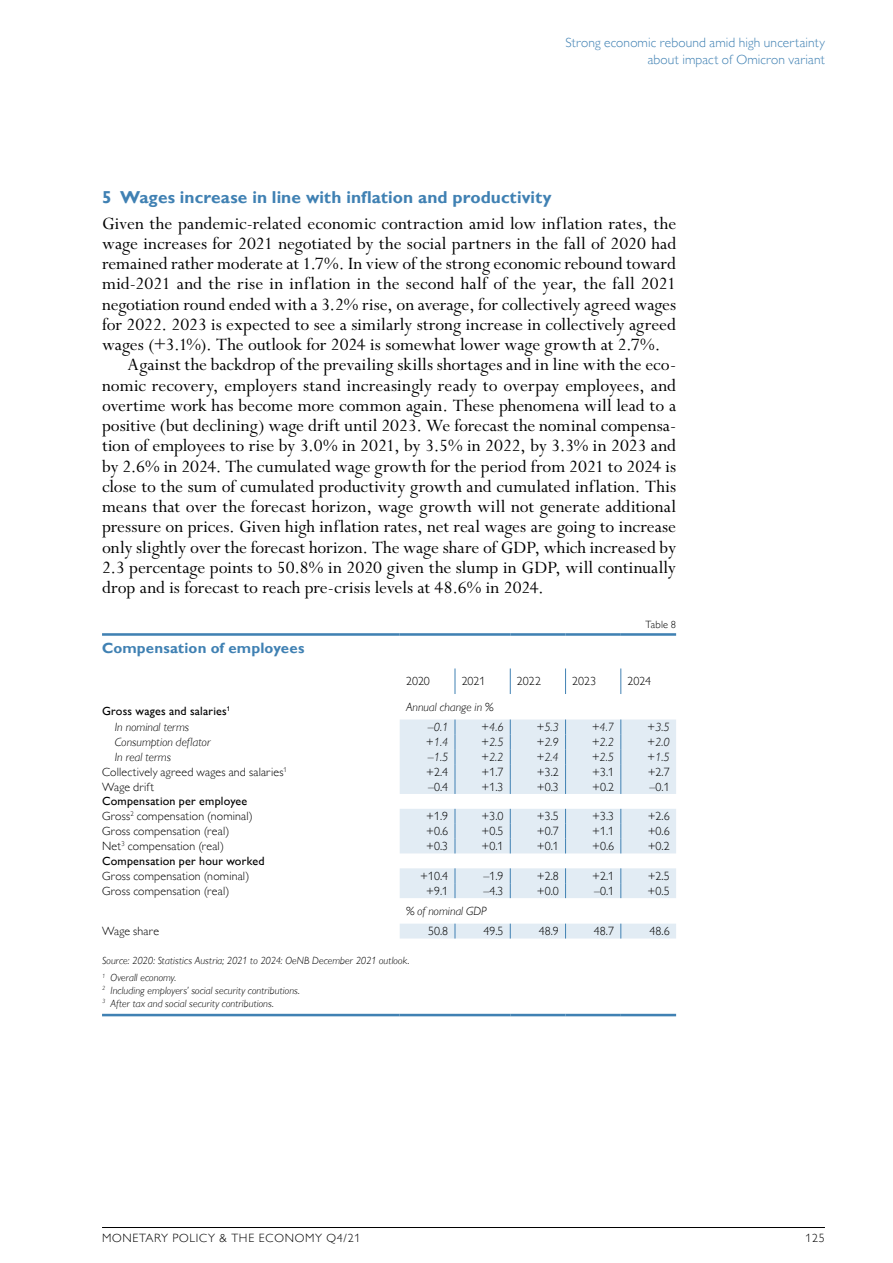
<style>
.page{position:relative;width:893px;height:1263px;background:#fff}
.page>*{position:absolute;margin:0;border:0;box-sizing:border-box;transform-origin:0 0}
.t1{font:19.5px "Perpetua Std";color:#000}
.t2{font:700 17.25px "Gill Sans MT Pro";letter-spacing:.005em;color:#4081b3}
.t3{font:700 15px "Gill Sans MT Pro";letter-spacing:.01em;color:#4081b3}
.t4{font:300 13.5px/16.5px "Gill Sans MT Pro";letter-spacing:.01em;color:#4081b3;text-align:right}
.t5{font:300 12px/14.9px "Gill Sans MT Pro";letter-spacing:.015em;color:#000}
.t6{font:italic 300 12px "Gill Sans MT Pro";letter-spacing:.005em;color:#000}
.t7{font:500 12px "Gill Sans MT Pro";letter-spacing:.02em;color:#000}
.t8{font:300 12px "Gill Sans MT Pro";letter-spacing:.06em;color:#000}
.t9{font:italic 300 10.5px/17px "Gill Sans MT Pro";letter-spacing:.01em;color:#000}
.t10{font:300 10.5px "Gill Sans MT Pro";letter-spacing:.02em;color:#000}
.s1{font-weight:500}
</style>
<div class="page">
<hr style="left:102px;top:1227px;width:723px;height:1px;background:#000">
<svg style="left:400px;top:719px;width:276px;height:219px;fill:#e2ecf4"></svg>
<hr style="left:102px;top:633px;width:298px;height:3px;background:#4081b3">
<hr style="left:400px;top:633px;width:55px;height:3px;background:#4081b3">
<hr style="left:455px;top:633px;width:55px;height:3px;background:#4081b3">
<hr style="left:510px;top:633px;width:56px;height:3px;background:#4081b3">
<hr style="left:566px;top:633px;width:55px;height:3px;background:#4081b3">
<hr style="left:621px;top:633px;width:55px;height:3px;background:#4081b3">
<svg style="left:455px;top:668px;width:1px;height:26px"></svg>
<svg style="left:510px;top:668px;width:1px;height:26px"></svg>
<svg style="left:565px;top:668px;width:1px;height:26px"></svg>
<svg style="left:620px;top:668px;width:1px;height:26px"></svg>
<svg style="left:455px;top:719px;width:1px;height:75px"></svg>
<svg style="left:510px;top:719px;width:1px;height:75px"></svg>
<svg style="left:565px;top:719px;width:1px;height:75px"></svg>
<svg style="left:620px;top:719px;width:1px;height:75px"></svg>
<svg style="left:455px;top:809px;width:1px;height:44px"></svg>
<svg style="left:510px;top:809px;width:1px;height:44px"></svg>
<svg style="left:565px;top:809px;width:1px;height:44px"></svg>
<svg style="left:620px;top:809px;width:1px;height:44px"></svg>
<svg style="left:455px;top:868px;width:1px;height:30px"></svg>
<svg style="left:510px;top:868px;width:1px;height:30px"></svg>
<svg style="left:565px;top:868px;width:1px;height:30px"></svg>
<svg style="left:620px;top:868px;width:1px;height:30px"></svg>
<svg style="left:455px;top:924px;width:1px;height:14px"></svg>
<svg style="left:510px;top:924px;width:1px;height:14px"></svg>
<svg style="left:565px;top:924px;width:1px;height:14px"></svg>
<svg style="left:620px;top:924px;width:1px;height:14px"></svg>
<hr style="left:102px;top:1014px;width:298px;height:2px;background:#4081b3">
<hr style="left:400px;top:1014px;width:55px;height:2px;background:#4081b3">
<hr style="left:455px;top:1014px;width:55px;height:2px;background:#4081b3">
<hr style="left:510px;top:1014px;width:56px;height:2px;background:#4081b3">
<hr style="left:566px;top:1014px;width:55px;height:2px;background:#4081b3">
<hr style="left:621px;top:1014px;width:55px;height:2px;background:#4081b3">
<p class="t4" style="left:566px;top:34px;width:261px">Strong economic rebound amid high uncertainty about impact of Omicron variant</p>
<p class="t2" style="left:102px;top:186px;width:451px">5 Wages increase in line with inflation and productivity</p>
<p class="t1" style="left:102px;top:213px;width:576px">Given the pandemic-related economic contraction amid low inflation rates, the</p>
<p class="t1" style="left:102px;top:233px;width:576px">wage increases for 2021 negotiated by the social partners in the fall of 2020 had</p>
<p class="t1" style="left:102px;top:253px;width:576px">remained rather moderate at 1.7%. In view of the strong economic rebound toward</p>
<p class="t1" style="left:102px;top:274px;width:575px">mid-2021 and the rise in inflation in the second half of the year, the fall 2021</p>
<p class="t1" style="left:102px;top:294px;width:576px">negotiation round ended with a 3.2% rise, on average, for collectively agreed wages</p>
<p class="t1" style="left:102px;top:314px;width:575px">for 2022. 2023 is expected to see a similarly strong increase in collectively agreed</p>
<p class="t1" style="left:102px;top:334px;width:560px">wages (+3.1%). The outlook for 2024 is somewhat lower wage growth at 2.7%.</p>
<p class="t1" style="left:128px;top:355px;width:550px">Against the backdrop of the prevailing skills shortages and in line with the eco-</p>
<p class="t1" style="left:102px;top:375px;width:576px">nomic recovery, employers stand increasingly ready to overpay employees, and</p>
<p class="t1" style="left:102px;top:395px;width:576px">overtime work has become more common again. These phenomena will lead to a</p>
<p class="t1" style="left:102px;top:415px;width:576px">positive (but declining) wage drift until 2023. We forecast the nominal compensa-</p>
<p class="t1" style="left:102px;top:436px;width:576px">tion of employees to rise by 3.0% in 2021, by 3.5% in 2022, by 3.3% in 2023 and</p>
<p class="t1" style="left:102px;top:456px;width:576px">by 2.6% in 2024. The cumulated wage growth for the period from 2021 to 2024 is</p>
<p class="t1" style="left:102px;top:476px;width:576px">close to the sum of cumulated productivity growth and cumulated inflation. This</p>
<p class="t1" style="left:102px;top:496px;width:575px">means that over the forecast horizon, wage growth will not generate additional</p>
<p class="t1" style="left:102px;top:516px;width:576px">pressure on prices. Given high inflation rates, net real wages are going to increase</p>
<p class="t1" style="left:102px;top:537px;width:576px">only slightly over the forecast horizon. The wage share of GDP, which increased by</p>
<p class="t1" style="left:102px;top:557px;width:576px">2.3 percentage points to 50.8% in 2020 given the slump in GDP, will continually</p>
<p class="t1" style="left:102px;top:577px;width:443px">drop and is forecast to reach pre-crisis levels at 48.6% in 2024.</p>
<p class="t10" style="left:645px;top:618px;width:32px">Table 8</p>
<p class="t3" style="left:102px;top:639px;width:204px">Compensation of employees</p>
<p class="t5" style="left:406px;top:674px;width:25px">2020</p>
<p class="t5" style="left:462px;top:674px;width:25px">2021</p>
<p class="t5" style="left:517px;top:674px;width:26px">2022</p>
<p class="t5" style="left:572px;top:674px;width:26px">2023</p>
<p class="t5" style="left:627px;top:674px;width:25px">2024</p>
<p class="t7" style="left:102px;top:704px;width:130px">Gross wages and salaries<sup>1</sup></p>
<p class="t6" style="left:406px;top:700px;width:89px">Annual change in %</p>
<p class="t6" style="left:115px;top:720px;width:76px">In nominal terms</p>
<p class="t6" style="left:428px;top:720px;width:22px">–0.1</p>
<p class="t6" style="left:481px;top:720px;width:24px">+4.6</p>
<p class="t6" style="left:536px;top:720px;width:24px">+5.3</p>
<p class="t6" style="left:592px;top:720px;width:24px">+4.7</p>
<p class="t6" style="left:647px;top:720px;width:24px">+3.5</p>
<p class="t6" style="left:115px;top:735px;width:97px">Consumption deflator</p>
<p class="t6" style="left:426px;top:735px;width:24px">+1.4</p>
<p class="t6" style="left:481px;top:735px;width:24px">+2.5</p>
<p class="t6" style="left:536px;top:735px;width:24px">+2.9</p>
<p class="t6" style="left:592px;top:735px;width:24px">+2.2</p>
<p class="t6" style="left:647px;top:735px;width:24px">+2.0</p>
<p class="t6" style="left:115px;top:749px;width:58px">In real terms</p>
<p class="t6" style="left:428px;top:749px;width:22px">–1.5</p>
<p class="t6" style="left:481px;top:749px;width:24px">+2.2</p>
<p class="t6" style="left:536px;top:749px;width:24px">+2.4</p>
<p class="t6" style="left:592px;top:749px;width:24px">+2.5</p>
<p class="t6" style="left:647px;top:749px;width:24px">+1.5</p>
<p class="t5" style="left:102px;top:764px;width:186px">Collectively agreed wages and salaries<sup>1</sup></p>
<p class="t5" style="left:426px;top:764px;width:24px">+2.4</p>
<p class="t5" style="left:482px;top:764px;width:24px">+1.7</p>
<p class="t5" style="left:537px;top:764px;width:24px">+3.2</p>
<p class="t5" style="left:592px;top:764px;width:24px">+3.1</p>
<p class="t5" style="left:648px;top:764px;width:24px">+2.7</p>
<p class="t5" style="left:102px;top:779px;width:54px">Wage drift</p>
<p class="t5" style="left:428px;top:779px;width:22px">–0.4</p>
<p class="t5" style="left:481px;top:779px;width:24px">+1.3</p>
<p class="t5" style="left:537px;top:779px;width:24px">+0.3</p>
<p class="t5" style="left:592px;top:779px;width:24px">+0.2</p>
<p class="t5" style="left:650px;top:779px;width:22px">–0.1</p>
<p class="t5" style="left:102px;top:794px;width:152px"><span class="s1">Compensation per employee<br></span>Gross<sup>2</sup> compensation (nominal)</p>
<p class="t5" style="left:426px;top:809px;width:24px">+1.9</p>
<p class="t5" style="left:482px;top:809px;width:24px">+3.0</p>
<p class="t5" style="left:537px;top:809px;width:24px">+3.5</p>
<p class="t5" style="left:592px;top:809px;width:24px">+3.3</p>
<p class="t5" style="left:648px;top:809px;width:24px">+2.6</p>
<p class="t5" style="left:102px;top:823px;width:129px">Gross compensation (real)</p>
<p class="t5" style="left:426px;top:823px;width:24px">+0.6</p>
<p class="t5" style="left:481px;top:823px;width:24px">+0.5</p>
<p class="t5" style="left:537px;top:823px;width:24px">+0.7</p>
<p class="t5" style="left:592px;top:823px;width:24px">+1.1</p>
<p class="t5" style="left:648px;top:823px;width:24px">+0.6</p>
<p class="t5" style="left:102px;top:838px;width:124px">Net<sup>3</sup> compensation (real)</p>
<p class="t5" style="left:426px;top:838px;width:24px">+0.3</p>
<p class="t5" style="left:482px;top:838px;width:24px">+0.1</p>
<p class="t5" style="left:537px;top:838px;width:24px">+0.1</p>
<p class="t5" style="left:592px;top:838px;width:24px">+0.6</p>
<p class="t5" style="left:648px;top:838px;width:24px">+0.2</p>
<p class="t7" style="left:102px;top:854px;width:164px">Compensation per hour worked</p>
<p class="t5" style="left:102px;top:868px;width:149px">Gross compensation (nominal)</p>
<p class="t5" style="left:420px;top:868px;width:30px">+10.4</p>
<p class="t5" style="left:483px;top:868px;width:22px">–1.9</p>
<p class="t5" style="left:537px;top:868px;width:24px">+2.8</p>
<p class="t5" style="left:592px;top:868px;width:24px">+2.1</p>
<p class="t5" style="left:648px;top:868px;width:24px">+2.5</p>
<p class="t5" style="left:102px;top:883px;width:129px">Gross compensation (real)</p>
<p class="t5" style="left:426px;top:883px;width:24px">+9.1</p>
<p class="t5" style="left:483px;top:883px;width:22px">–4.3</p>
<p class="t5" style="left:537px;top:883px;width:24px">+0.0</p>
<p class="t5" style="left:594px;top:883px;width:22px">–0.1</p>
<p class="t5" style="left:648px;top:883px;width:24px">+0.5</p>
<p class="t6" style="left:406px;top:904px;width:82px">% of nominal GDP</p>
<p class="t5" style="left:102px;top:923px;width:59px">Wage share</p>
<p class="t5" style="left:428px;top:923px;width:22px">50.8</p>
<p class="t5" style="left:483px;top:923px;width:22px">49.5</p>
<p class="t5" style="left:539px;top:923px;width:22px">48.9</p>
<p class="t5" style="left:594px;top:923px;width:22px">48.7</p>
<p class="t5" style="left:649px;top:923px;width:22px">48.6</p>
<p class="t9" style="left:102px;top:952px;width:309px">Source: 2020: Statistics Austria; 2021 to 2024: OeNB December 2021 outlook.<br><sup>1</sup> Overall economy.</p>
<p class="t9" style="left:102px;top:984px;width:199px;line-height:12.8px"><sup>2</sup> Including employers’ social security contributions.<br><sup>3</sup> After tax and social security contributions.</p>
<p class="t8" style="left:102px;top:1231px;width:260px">MONETARY POLICY &amp; THE ECONOMY Q4/21</p>
<p class="t5" style="left:805px;top:1230px;width:21px">125</p>
</div>
